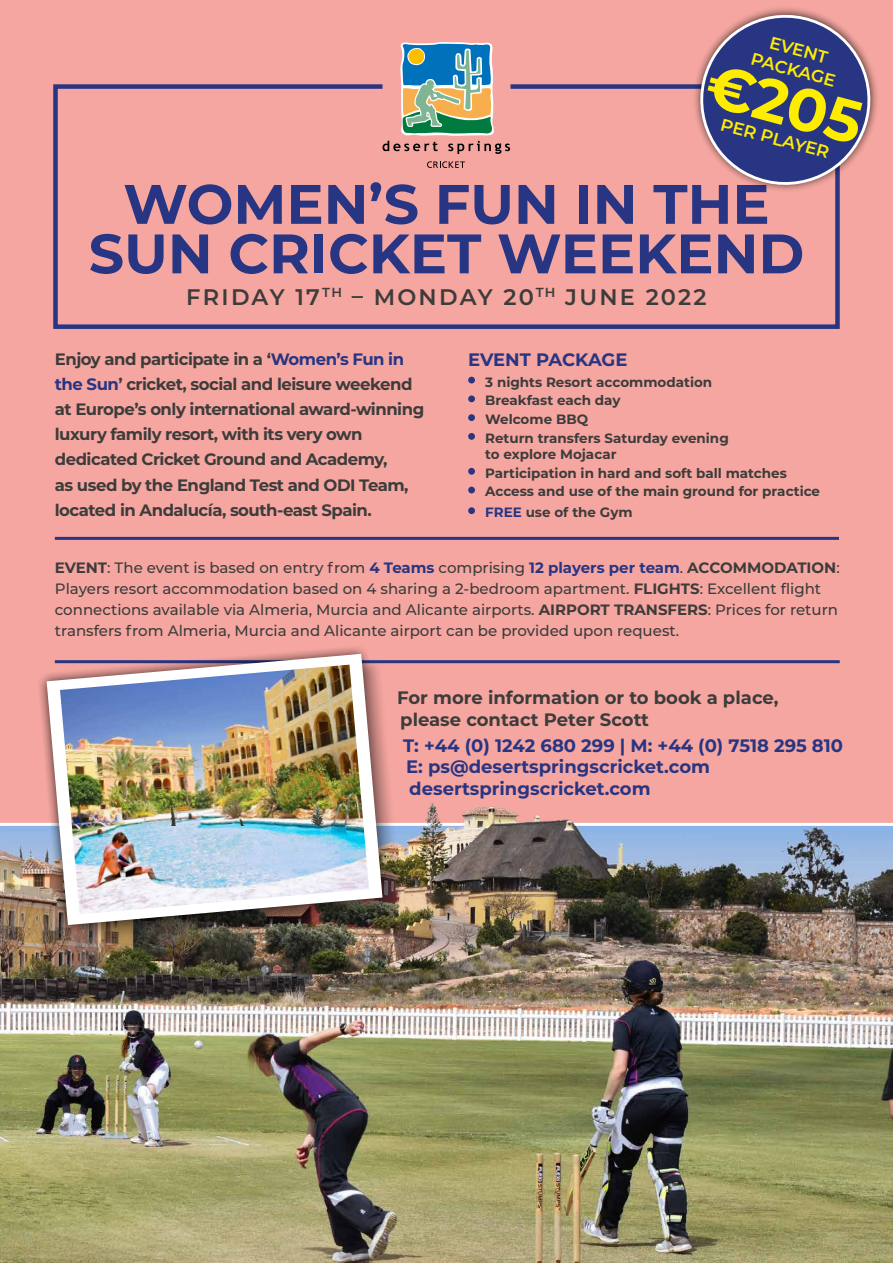
<style>
.page{position:relative;width:893px;height:1263px;background:#fff}
.page>*{position:absolute;margin:0;border:0;box-sizing:border-box;transform-origin:0 0}
.t1{font:700 60px "Montserrat";color:#ffed00}
.t2{font:700 55.5px/49.5px "Montserrat";color:#283583;text-align:center}
.t3{font:600 22.5px "Montserrat";letter-spacing:.1em;color:#3c3c3b}
.t4{font:700 18px/21.6px "Montserrat";color:#283583}
.t5{font:700 18px/21.6px "Montserrat";color:#3c3c3b}
.t6{font:600 17.25px/20.7px "Montserrat";color:#ffed00;text-align:center}
.t7{font:700 16.5px/25.2px "Montserrat";letter-spacing:-.03em;color:#3c3c3b}
.t8{font:500 15px/21px "Montserrat";color:#3c3c3b}
.t9{font:700 13.5px/18.8px "Montserrat";color:#3c3c3b}
.s1{color:#283583}
.s2{font-weight:700}
.s3{font-weight:700;color:#283583}
</style>
<div class="page">
<img style="left:0;top:826px;width:893px;height:437px">
<div style="left:0;top:0;width:893px;height:824px;background:#f5a6a0"></div>
<svg style="left:53px;top:84px;width:787px;height:245px"></svg>
<svg style="left:382px;top:42px;width:128px;height:112px"></svg>
<svg style="left:427px;top:161px;width:38px;height:7px"></svg>
<div style="left:468px;top:377px;width:7px;height:6px;background:#283583;border-radius:50%"></div>
<div style="left:468px;top:395px;width:7px;height:7px;background:#283583;border-radius:50%"></div>
<div style="left:468px;top:414px;width:7px;height:7px;background:#283583;border-radius:50%"></div>
<div style="left:468px;top:433px;width:7px;height:7px;background:#283583;border-radius:50%"></div>
<div style="left:468px;top:468px;width:7px;height:7px;background:#283583;border-radius:50%"></div>
<div style="left:468px;top:487px;width:7px;height:6px;background:#283583;border-radius:50%"></div>
<div style="left:468px;top:507px;width:7px;height:7px;background:#283583;border-radius:50%"></div>
<hr style="left:55px;top:537px;width:784px;height:3px;background:#283583">
<hr style="left:55px;top:660px;width:785px;height:3px;background:#283583">
<svg style="left:657px;top:84px;width:183px;height:145px"></svg>
<svg style="left:686px;top:8px;width:191px;height:187px"></svg>
<div style="left:50px;top:657px;width:353px;height:289px;background:#000;opacity:.25"></div>
<img style="left:35px;top:647px;width:359px;height:289px">
<img style="left:47px;top:654px;width:335px;height:271px">
<img style="left:60px;top:665px;width:309px;height:249px">
<img style="left:0;top:795px;width:893px;height:31px">
<p class="t6" style="left:760px;top:28px;width:88px;rotate:15deg">EVENT<br>PACKAGE</p>
<h1 class="t1" style="left:719px;top:41px;width:160px;rotate:15deg">€205</h1>
<p class="t6" style="left:724px;top:113px;width:113px;rotate:15deg">PER PLAYER</p>
<h2 class="t2" style="left:89px;top:177px;width:717px">WOMEN’S FUN IN THE<br>SUN CRICKET WEEKEND</h2>
<h3 class="t3" style="left:186px;top:281px;width:522px">FRIDAY 17<sup>TH</sup> – MONDAY 20<sup>TH</sup> JUNE 2022</h3>
<p class="t7" style="left:55px;top:345px;width:371px">Enjoy and participate in a ‘<span class="s1">Women’s Fun in the Sun</span>’ cricket, social and leisure weekend at Europe’s only international award-winning luxury family resort, with its very own dedicated Cricket Ground and Academy,<br>as used by the England Test and ODI Team, located in Andalucía, south-east Spain.</p>
<p class="t4" style="left:468px;top:348px;width:161px">EVENT PACKAGE</p>
<p class="t9" style="left:485px;top:372px;width:245px">3 nights Resort accommodation<br>Breakfast each day<br>Welcome BBQ<br>Return transfers Saturday evening</p>
<p class="t9" style="left:485px;top:444px;width:336px">to explore Mojacar<br>Participation in hard and soft ball matches<br>Access and use of the main ground for practice</p>
<p class="t9" style="left:485px;top:502px;width:149px"><span class="s1">FREE</span> use of the Gym</p>
<p class="t8" style="left:55px;top:556px;width:786px"><span class="s2">EVENT</span>: The event is based on entry from <span class="s3">4 Teams</span> comprising <span class="s3">12 players per team</span>. <span class="s2">ACCOMMODATION</span>:<br>Players resort accommodation based on 4 sharing a 2-bedroom apartment. <span class="s2">FLIGHTS</span>: Excellent flight connections available via Almeria, Murcia and Alicante airports. <span class="s2">AIRPORT TRANSFERS</span>: Prices for return transfers from Almeria, Murcia and Alicante airport can be provided upon request.</p>
<p class="t5" style="left:397px;top:686px;width:383px">For more information or to book a place, please contact Peter Scott</p>
<p class="t4" style="left:403px;top:733px;width:441px">T: +44 (0) 1242 680 299 | M: +44 (0) 7518 295 810<br>E: ps@desertspringscricket.com desertspringscricket.com</p>
</div>
